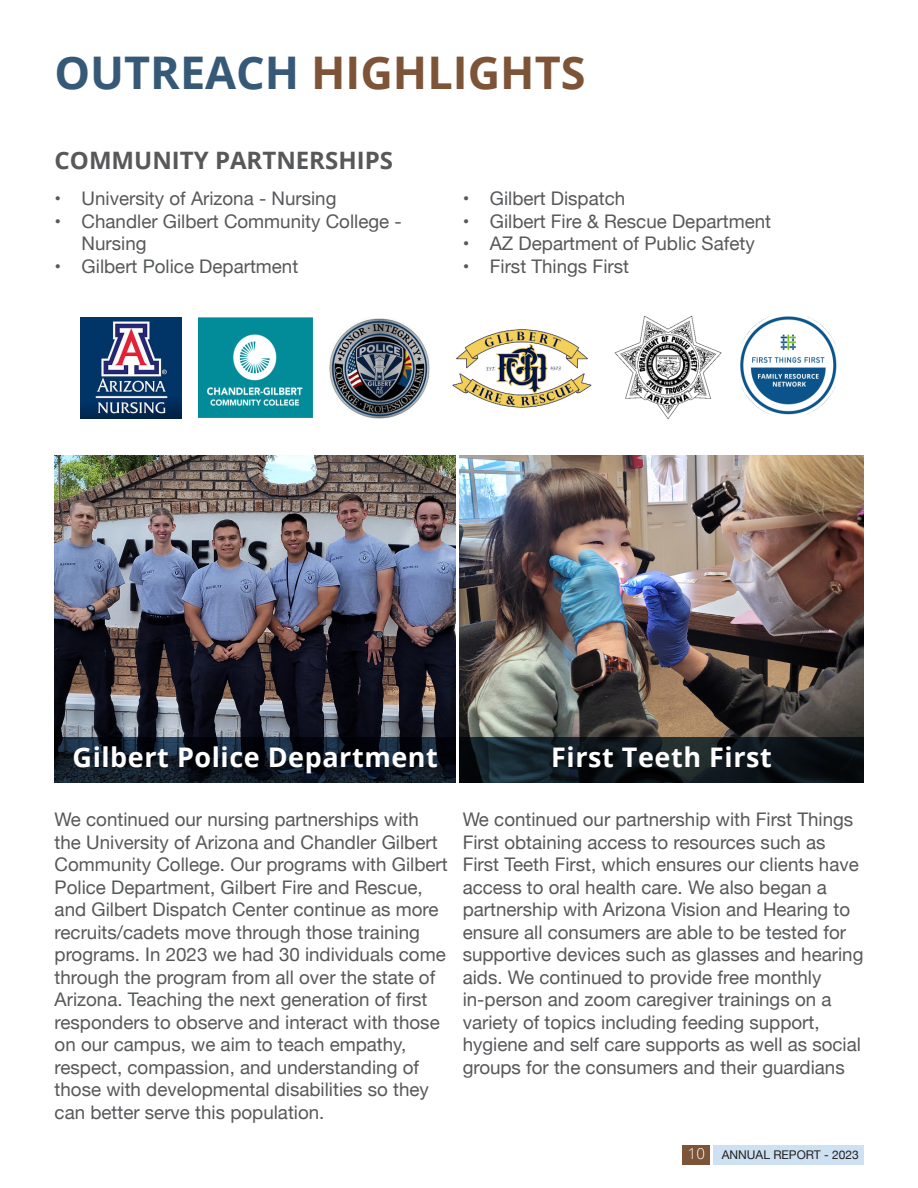
<style>
.page{position:relative;width:918px;height:1188px;background:#fff}
.page>*{position:absolute;margin:0;border:0;box-sizing:border-box;transform-origin:0 0}
.t1{font:700 45px "Open Sans";color:#7e5439}
.Small_text{font:700 27px "Open Sans";letter-spacing:.02em;color:#fff}
.t2{font:700 24px "Open Sans";color:#57585a}
.Body_Text_-_Gray_Helv_Neue_12_5pt{font:18.75px/22.5px "Helvetica Neue";color:#57585a}
.t3{font:12px "Helvetica Neue";color:#231f20}
.s1{color:#375978}
.s2{font-family:"Open Sans";font-weight:300;font-size:15px;color:#fff}
</style>
<div class="page">
<img style="left:55px;top:455px;width:401px;height:282px">
<img style="left:460px;top:455px;width:404px;height:282px">
<img style="left:329px;top:319px;width:100px;height:100px">
<img style="left:452px;top:329px;width:140px;height:79px">
<img style="left:614px;top:316px;width:108px;height:103px">
<img style="left:740px;top:316px;width:97px;height:99px">
<svg style="left:54px;top:737px;width:402px;height:46px;background:#0e1824"></svg>
<svg style="left:459px;top:737px;width:405px;height:46px;background:#10191e"></svg>
<img style="left:198px;top:317px;width:115px;height:100px">
<img style="left:80px;top:317px;width:102px;height:102px">
<div style="left:682px;top:1145px;width:27px;height:20px;background:#7e5439"></div>
<div style="left:714px;top:1145px;width:150px;height:20px;background:#cde1f2"></div>
<p class="t1" style="left:54px;top:41px;width:533px"><span class="s1">OUTREACH</span> HIGHLIGHTS</p>
<p class="t2" style="left:55px;top:144px;width:340px">COMMUNITY PARTNERSHIPS</p>
<p class="Body_Text_-_Gray_Helv_Neue_12_5pt" style="left:55px;top:188px;width:283px">• University of Arizona - Nursing</p>
<p class="Body_Text_-_Gray_Helv_Neue_12_5pt" style="left:82px;top:211px;width:322px;text-indent:-27px">• Chandler Gilbert Community College -<br>Nursing</p>
<p class="Body_Text_-_Gray_Helv_Neue_12_5pt" style="left:55px;top:256px;width:245px">• Gilbert Police Department</p>
<p class="Body_Text_-_Gray_Helv_Neue_12_5pt" style="left:463px;top:188px;width:164px">• Gilbert Dispatch</p>
<p class="Body_Text_-_Gray_Helv_Neue_12_5pt" style="left:463px;top:211px;width:310px">• Gilbert Fire &amp; Rescue Department</p>
<p class="Body_Text_-_Gray_Helv_Neue_12_5pt" style="left:463px;top:233px;width:293px">• AZ Department of Public Safety</p>
<p class="Body_Text_-_Gray_Helv_Neue_12_5pt" style="left:463px;top:256px;width:168px">• First Things First</p>
<p class="Small_text" style="left:73px;top:738px;width:367px">Gilbert Police Department</p>
<p class="Small_text" style="left:551px;top:738px;width:222px">First Teeth First</p>
<p class="Body_Text_-_Gray_Helv_Neue_12_5pt" style="left:55px;top:810px;width:395px">We continued our nursing partnerships with the University of Arizona and Chandler Gilbert Community College. Our programs with Gilbert Police Department, Gilbert Fire and Rescue, and Gilbert Dispatch Center continue as more recruits/cadets move through those training programs. In 2023 we had 30 individuals come through the program from all over the state of Arizona. Teaching the next generation of first responders to observe and interact with those on our campus, we aim to teach empathy, respect, compassion, and understanding of those with developmental disabilities so they can better serve this population.</p>
<p class="Body_Text_-_Gray_Helv_Neue_12_5pt" style="left:463px;top:810px;width:402px">We continued our partnership with First Things First obtaining access to resources such as First Teeth First, which ensures our clients have access to oral health care. We also began a partnership with Arizona Vision and Hearing to ensure all consumers are able to be tested for supportive devices such as glasses and hearing aids. We continued to provide free monthly in-person and zoom caregiver trainings on a variety of topics including feeding support, hygiene and self care supports as well as social groups for the consumers and their guardians</p>
<p class="t3" style="left:688px;top:1146px;width:172px"><span class="s2">10</span> ANNUAL REPORT - 2023</p>
</div>
